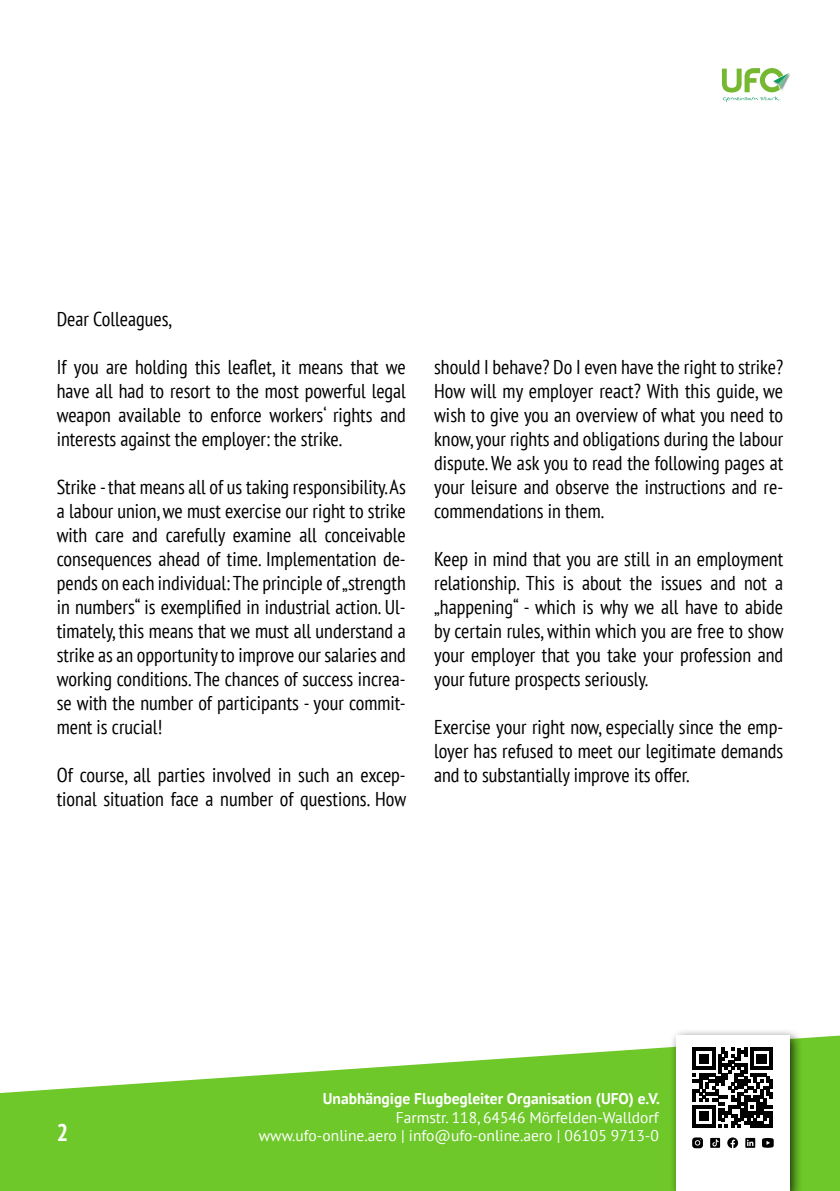
<style>
.page{position:relative;width:840px;height:1191px;background:#fff}
.page>*{position:absolute;margin:0;border:0;box-sizing:border-box;transform-origin:0 0}
.t1{font:700 condensed 24px "PT Sans";color:#fff}
.t2{font:condensed 20px/24px "PT Sans";color:#000;text-align:justify}
.t3{font:15.6px "PT Sans";color:#fff}
.t4{font:700 15.6px "PT Sans";color:#fff}
</style>
<div class="page">
<svg style="left:721px;top:68px;width:67px;height:34px"></svg>
<svg style="left:0;top:1035px;width:839px;height:156px;fill:#6ec829"></svg>
<div style="left:668px;top:1028px;width:134px;height:163px;background:#000;opacity:.75"></div>
<div style="left:675px;top:1035px;width:113px;height:156px;background:#fff"></div>
<svg style="left:692px;top:1047px;width:80px;height:80px"></svg>
<svg style="left:727px;top:1137px;width:10px;height:11px"></svg>
<svg style="left:692px;top:1137px;width:10px;height:11px"></svg>
<svg style="left:745px;top:1137px;width:9px;height:10px"></svg>
<svg style="left:710px;top:1137px;width:9px;height:10px"></svg>
<svg style="left:762px;top:1137px;width:11px;height:10px"></svg>
<p class="t2" style="left:57px;top:306px;width:116px">Dear Colleagues,</p>
<p class="t2" style="left:57px;top:354px;width:350px">If you are holding this leaflet, it means that we have all had to resort to the most powerful legal weapon available to enforce workers‘ rights and interests against the employer: the strike.</p>
<p class="t2" style="left:57px;top:474px;width:350px">Strike - that means all of us taking responsibility. As a labour union, we must exercise our right to strike with care and carefully examine all conceivable consequences ahead of time. Implementation de&shy;pends on each individual: The principle of „strength in numbers“ is exemplified in industrial action. Ul&shy;timately, this means that we must all understand a strike as an opportunity to improve our salaries and working conditions. The chances of success increa&shy;se with the number of participants - your commit&shy;ment is crucial!</p>
<p class="t2" style="left:57px;top:762px;width:351px">Of course, all parties involved in such an excep&shy;tional situation face a number of questions. How</p>
<p class="t2" style="left:434px;top:354px;width:350px">should I behave? Do I even have the right to strike?<br>How will my employer react? With this guide, we wish to give you an overview of what you need to know, your rights and obligations during the labour dispute. We ask you to read the following pages at your leisure and observe the instructions and re&shy;commendations in them.</p>
<p class="t2" style="left:434px;top:546px;width:351px">Keep in mind that you are still in an employment relationship. This is about the issues and not a „happening“ - which is why we all have to abide by certain rules, within which you are free to show your employer that you take your profession and your future prospects seriously.</p>
<p class="t2" style="left:434px;top:714px;width:350px">Exercise your right now, especially since the emp&shy;loyer has refused to meet our legitimate demands and to substantially improve its offer.</p>
<p class="t4" style="left:322px;top:1088px;width:338px">Unabhängige Flugbegleiter Organisation (UFO) e.V.</p>
<p class="t3" style="left:395px;top:1107px;width:264px">Farmstr. 118, 64546 Mörfelden-Walldorf</p>
<p class="t1" style="left:57px;top:1117px;width:13px">2</p>
<p class="t3" style="left:259px;top:1125px;width:401px">www.ufo-online.aero | info@ufo-online.aero | 06105 9713-0</p>
</div>
